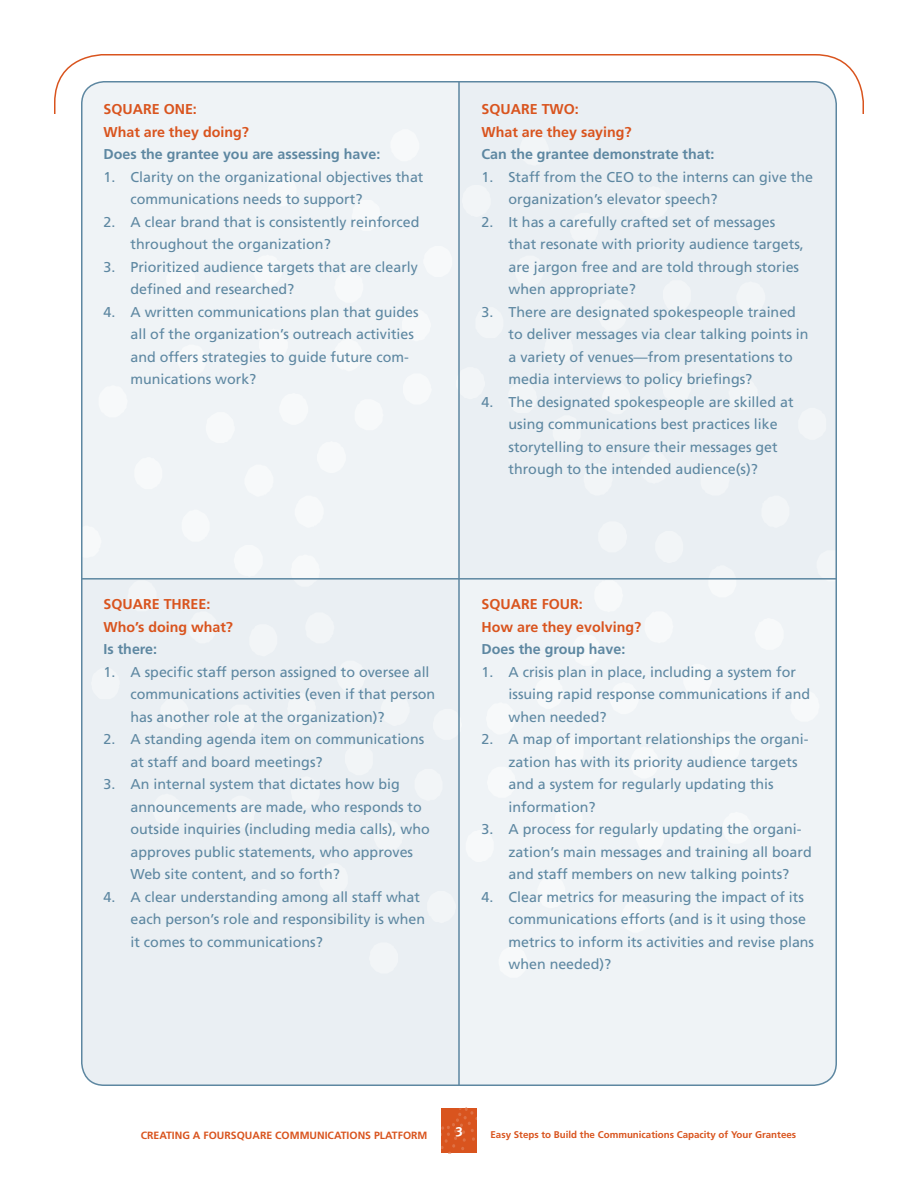
<style>
.page{position:relative;width:918px;height:1188px;background:#fff}
.page>*{position:absolute;margin:0;border:0;box-sizing:border-box;transform-origin:0 0}
.t1{font:14.25px/22.5px "Frutiger";color:#5d87a1}
.t2{font:700 14.25px/22.5px "Frutiger";color:#d9541e}
.t3{font:700 14.25px "Frutiger";color:#5d87a1}
.t4{font:700 13.5px "Meta";color:#fff}
.t5{font:700 10.5px "Frutiger";color:#d9541e}
.t6{font:700 9.75px "Frutiger";color:#d9541e}
</style>
<div class="page">
<svg style="left:441px;top:1108px;width:36px;height:45px;background:#d95722"></svg>
<svg style="left:54px;top:54px;width:810px;height:60px"></svg>
<div style="left:459px;top:579px;width:377px;height:506px;background:#eff3f6"></div>
<div style="left:459px;top:82px;width:377px;height:497px;background:#eaeff3"></div>
<div style="left:82px;top:82px;width:377px;height:497px;background:#eff3f6"></div>
<div style="left:82px;top:579px;width:377px;height:506px;background:#eaeff3"></div>
<hr style="left:458px;top:82px;width:2px;height:1004px;background:#5d87a1">
<hr style="left:81px;top:578px;width:756px;height:2px;background:#5d87a1">
<p class="t2" style="left:104px;top:98px;width:147px">Square One:<br>What are they doing?</p>
<p class="t3" style="left:104px;top:146px;width:278px">Does the grantee you are assessing have:</p>
<p class="t1" style="left:131px;top:165px;width:294px;text-indent:-27px">1. Clarity on the organizational objectives that communications needs to support?</p>
<p class="t1" style="left:131px;top:210px;width:291px;text-indent:-27px">2. A clear brand that is consistently reinforced throughout the organization?</p>
<p class="t1" style="left:131px;top:255px;width:289px;text-indent:-27px">3. Prioritized audience targets that are clearly defined and researched?</p>
<p class="t1" style="left:131px;top:300px;width:290px;text-indent:-27px">4. A written communications plan that guides all of the organization’s outreach activities and offers strategies to guide future com&shy;munications work?</p>
<p class="t2" style="left:482px;top:98px;width:152px">Square Two:<br>What are they saying?</p>
<p class="t3" style="left:482px;top:146px;width:234px">Can the grantee demonstrate that:</p>
<p class="t1" style="left:509px;top:165px;width:306px;text-indent:-27px">1. Staff from the CEO to the interns can give the organization’s elevator speech?</p>
<p class="t1" style="left:509px;top:210px;width:297px;text-indent:-27px">2. It has a carefully crafted set of messages that resonate with priority audience targets, are jargon free and are told through stories when appropriate?</p>
<p class="t1" style="left:509px;top:300px;width:302px;text-indent:-27px">3. There are designated spokespeople trained to deliver messages via clear talking points in a variety of venues—from presentations to media interviews to policy briefings?</p>
<p class="t1" style="left:509px;top:390px;width:287px;text-indent:-27px">4. The designated spokespeople are skilled at using communications best practices like storytelling to ensure their messages get through to the intended audience(s)?</p>
<p class="t2" style="left:104px;top:593px;width:131px">Square Three:<br>Who’s doing what?</p>
<p class="t3" style="left:104px;top:641px;width:55px">Is there:</p>
<p class="t1" style="left:131px;top:660px;width:306px;text-indent:-27px">1. A specific staff person assigned to oversee all communications activities (even if that person has another role at the organization)?</p>
<p class="t1" style="left:131px;top:728px;width:295px;text-indent:-27px">2. A standing agenda item on communications at staff and board meetings?</p>
<p class="t1" style="left:131px;top:773px;width:301px;text-indent:-27px">3. An internal system that dictates how big announcements are made, who responds to outside inquiries (including media calls), who approves public statements, who approves Web site content, and so forth?</p>
<p class="t1" style="left:131px;top:885px;width:296px;text-indent:-27px">4. A clear understanding among all staff what each person’s role and responsibility is when it comes to communications?</p>
<p class="t2" style="left:482px;top:593px;width:161px">Square Four:<br>H ow are they evolving?</p>
<p class="t3" style="left:482px;top:641px;width:145px">Does the group have:</p>
<p class="t1" style="left:509px;top:660px;width:303px;text-indent:-27px">1. A crisis plan in place, including a system for issuing rapid response communications if and when needed?</p>
<p class="t1" style="left:509px;top:728px;width:302px;text-indent:-27px">2. A map of important relationships the organi&shy;zation has with its priority audience targets and a system for regularly updating this information?</p>
<p class="t1" style="left:509px;top:818px;width:305px;text-indent:-27px">3. A process for regularly updating the organi&shy;zation’s main messages and training all board and staff members on new talking points?</p>
<p class="t1" style="left:509px;top:885px;width:307px;text-indent:-27px">4. Clear metrics for measuring the impact of its communications efforts (and is it using those metrics to inform its activities and revise plans when needed)?</p>
<p class="t4" style="left:455px;top:1121px;width:9px">3</p>
<p class="t5" style="left:141px;top:1129px;width:288px">Creating a Foursquare Communications Platform</p>
<p class="t6" style="left:490px;top:1129px;width:307px">Easy Steps to Build the Communications Capacity of Your Grantees</p>
</div>
